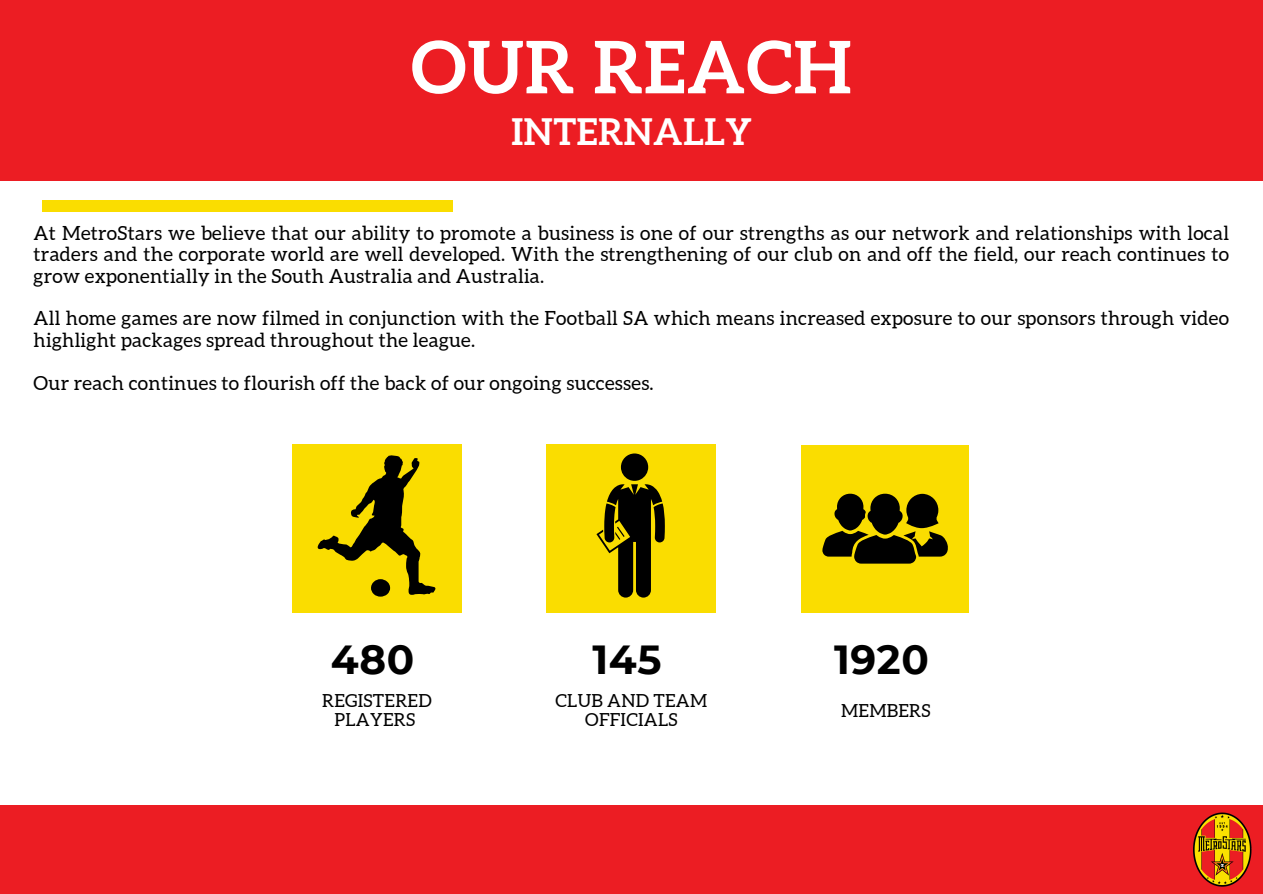
<style>
.page{position:relative;width:1263px;height:894px;background:#fff}
.page>*{position:absolute;margin:0;border:0;box-sizing:border-box;transform-origin:0 0}
.t1{font:700 72.3px "Aleo";letter-spacing:.015em;color:#fff}
.t2{font:700 40.5px "Montserrat";letter-spacing:.015em;color:#000}
.t3{font:700 36.3px "Aleo";letter-spacing:.015em;color:#fff}
.t4{font:19.5px/21.3px "Aleo";letter-spacing:.015em;color:#000;text-align:justify}
.t5{font:18px/19.2px "Aleo";letter-spacing:.015em;color:#000;text-align:center}
</style>
<div class="page">
<div style="left:0;top:804px;width:1263px;height:89px;background:#ec1d23"></div>
<div style="left:0;top:0;width:1263px;height:181px;background:#ec1d23"></div>
<div style="left:292px;top:445px;width:169px;height:167px;background:#fadd00"></div>
<div style="left:546px;top:444px;width:169px;height:168px;background:#fadd00"></div>
<svg style="left:317px;top:455px;width:119px;height:141px"></svg>
<svg style="left:596px;top:453px;width:69px;height:144px"></svg>
<div style="left:802px;top:445px;width:167px;height:167px;background:#fadd00"></div>
<svg style="left:822px;top:493px;width:126px;height:70px"></svg>
<div style="left:42px;top:200px;width:411px;height:11px;background:#fadd00"></div>
<img style="left:1193px;top:812px;width:59px;height:74px">
<h2 class="t1" style="left:411px;top:25px;width:442px">OUR REACH</h2>
<h2 class="t3" style="left:511px;top:111px;width:242px">INTERNALLY</h2>
<p class="t4" style="left:34px;top:222px;width:1197px">At MetroStars we believe that our ability to promote a business is one of our strengths as our network and relationships with local traders and the corporate world are well developed. With the strengthening of our club on and off the field, our reach continues to grow exponentially in the South Australia and Australia.</p>
<h1 class="t4" style="left:34px;top:308px;width:1197px">All home games are now filmed in conjunction with the Football SA which means increased exposure to our sponsors through video highlight packages spread throughout the league.</h1>
<h3 class="t4" style="left:34px;top:372px;width:622px">Our reach continues to flourish off the back of our ongoing successes.</h3>
<p class="t2" style="left:331px;top:634px;width:85px">480</p>
<p class="t5" style="left:322px;top:690px;width:111px">REGISTERED<br>PLAYERS</p>
<p class="t2" style="left:592px;top:634px;width:71px">145</p>
<p class="t5" style="left:556px;top:690px;width:153px">CLUB AND TEAM<br>OFFICIALS</p>
<h1 class="t2" style="left:834px;top:634px;width:96px">1920</h1>
<h3 class="t5" style="left:841px;top:700px;width:91px">MEMBERS</h3>
</div>
